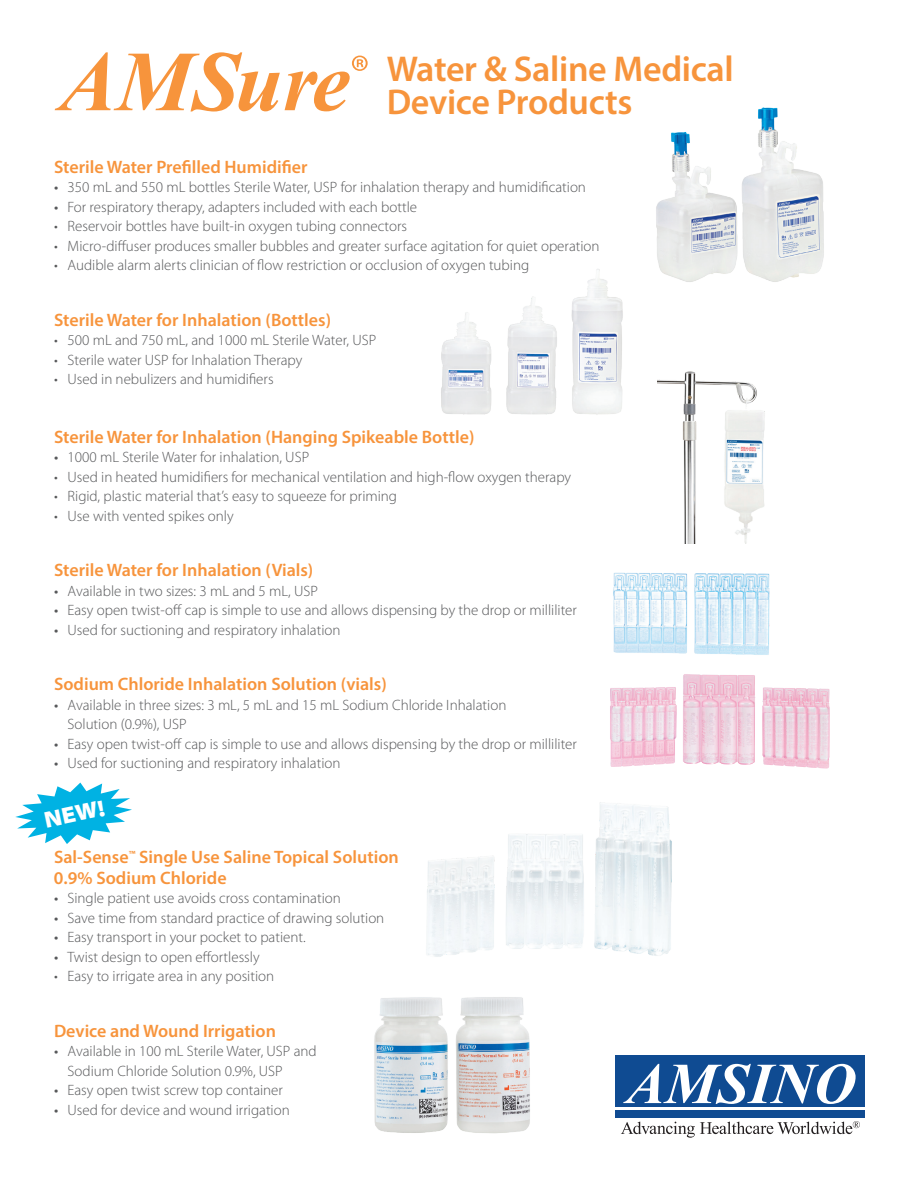
<style>
.page{position:relative;width:918px;height:1188px;background:#fff}
.page>*{position:absolute;margin:0;border:0;box-sizing:border-box;transform-origin:0 0}
.t1{font:600 36px/33.8px "Myriad Pro";letter-spacing:-.01em;color:#f7943c}
.t2{font:900 semi-expanded 23.25px "Myriad Pro";color:#fff}
.t3{font:600 18px/21px "Myriad Pro";color:#f7943c}
.t4{font:300 15px/19.5px "Myriad Pro";color:#57585a}
.s1{font-weight:400}
</style>
<div class="page">
<svg style="left:55px;top:52px;width:313px;height:60px"></svg>
<img style="left:656px;top:107px;width:168px;height:175px">
<img style="left:374px;top:997px;width:156px;height:137px">
<img style="left:441px;top:269px;width:182px;height:146px">
<img style="left:613px;top:572px;width:157px;height:83px">
<img style="left:610px;top:674px;width:146px;height:93px">
<img style="left:657px;top:371px;width:108px;height:173px">
<img style="left:426px;top:802px;width:246px;height:155px">
<svg style="left:15px;top:783px;width:117px;height:61px"></svg>
<div style="left:615px;top:1055px;width:250px;height:52px;background:#0f4b92"></div>
<div style="left:615px;top:1111px;width:250px;height:7px;background:#0f4b92"></div>
<svg style="left:623px;top:1064px;width:233px;height:40px"></svg>
<svg style="left:621px;top:1121px;width:239px;height:17px"></svg>
<h1 class="t1" style="left:387px;top:51px;width:349px">Water &amp; Saline Medical<br>Device Products</h1>
<p class="t3" style="left:54px;top:156px;width:255px">Sterile Water Prefilled Humidifier</p>
<p class="t4" style="left:54px;top:178px;width:534px"><span class="s1">•</span> 350 mL and 550 mL bottles Sterile Water, USP for inhalation therapy and humidification</p>
<p class="t4" style="left:54px;top:197px;width:365px"><span class="s1">•</span> For respiratory therapy, adapters included with each bottle</p>
<p class="t4" style="left:54px;top:217px;width:355px">• Reservoir bottles have built-in oxygen tubing connectors</p>
<p class="t4" style="left:54px;top:236px;width:547px">• Micro-diffuser produces smaller bubbles and greater surface agitation for quiet operation</p>
<p class="t4" style="left:54px;top:256px;width:477px">• Audible alarm alerts clinician of flow restriction or occlusion of oxygen tubing</p>
<p class="t3" style="left:54px;top:309px;width:279px">Sterile Water for Inhalation (Bottles)</p>
<p class="t4" style="left:54px;top:331px;width:324px">• 500 mL and 750 mL, and 1000 mL Sterile Water, USP</p>
<p class="t4" style="left:54px;top:350px;width:250px">• Sterile water USP for Inhalation Therapy</p>
<p class="t4" style="left:54px;top:370px;width:221px">• Used in nebulizers and humidifiers</p>
<p class="t3" style="left:54px;top:426px;width:422px">Sterile Water for Inhalation (Hanging Spikeable Bottle)</p>
<p class="t4" style="left:54px;top:448px;width:257px"><span class="s1">•</span> 1000 mL Sterile Water for inhalation, USP</p>
<p class="t4" style="left:54px;top:467px;width:519px">• Used in heated humidifiers for mechanical ventilation and high-flow oxygen therapy</p>
<p class="t4" style="left:54px;top:487px;width:345px">• Rigid, plastic material that’s easy to squeeze for priming</p>
<p class="t4" style="left:54px;top:506px;width:181px">• Use with vented spikes only</p>
<p class="t3" style="left:54px;top:559px;width:261px">Sterile Water for Inhalation (Vials)</p>
<p class="t4" style="left:54px;top:581px;width:266px"><span class="s1">•</span> Available in two sizes: 3 mL and 5 mL, USP</p>
<p class="t4" style="left:54px;top:601px;width:524px"><span class="s1">•</span> Easy open twist-off cap is simple to use and allows dispensing by the drop or milliliter</p>
<p class="t4" style="left:54px;top:620px;width:288px"><span class="s1">•</span> Used for suctioning and respiratory inhalation</p>
<p class="t3" style="left:54px;top:673px;width:334px">Sodium Chloride Inhalation Solution (vials)</p>
<p class="t4" style="left:68px;top:695px;width:440px;text-indent:-14px"><span class="s1">•</span> Available in three sizes: 3 mL, 5 mL and 15 mL Sodium Chloride Inhalation<br>Solution (0.9%), USP</p>
<p class="t4" style="left:54px;top:734px;width:524px"><span class="s1">•</span> Easy open twist-off cap is simple to use and allows dispensing by the drop or milliliter</p>
<p class="t4" style="left:54px;top:754px;width:288px"><span class="s1">•</span> Used for suctioning and respiratory inhalation</p>
<h2 class="t2" style="left:42px;top:807px;width:63px;rotate:-12deg">NEW!</h2>
<p class="t3" style="left:54px;top:846px;width:346px">Sal-Sense<sup>™</sup> Single Use Saline Topical Solution<br>0.9% Sodium Chloride</p>
<p class="t4" style="left:54px;top:889px;width:288px"><span class="s1">•</span> Single patient use avoids cross contamination</p>
<p class="t4" style="left:54px;top:908px;width:332px"><span class="s1">•</span> Save time from standard practice of drawing solution</p>
<p class="t4" style="left:54px;top:928px;width:253px"><span class="s1">•</span> Easy transport in your pocket to patient.</p>
<p class="t4" style="left:54px;top:947px;width:207px"><span class="s1">•</span> Twist design to open effortlessly</p>
<p class="t4" style="left:54px;top:967px;width:222px">• Easy to irrigate area in any position</p>
<p class="t3" style="left:54px;top:1020px;width:224px">Device and Wound Irrigation</p>
<p class="t4" style="left:68px;top:1042px;width:251px;text-indent:-14px"><span class="s1">•</span> Available in 100 mL Sterile Water, USP and<br>Sodium Chloride Solution 0.9%, USP</p>
<p class="t4" style="left:54px;top:1081px;width:231px"><span class="s1">•</span> Easy open twist screw top container</p>
<p class="t4" style="left:54px;top:1100px;width:237px"><span class="s1">•</span> Used for device and wound irrigation</p>
</div>
